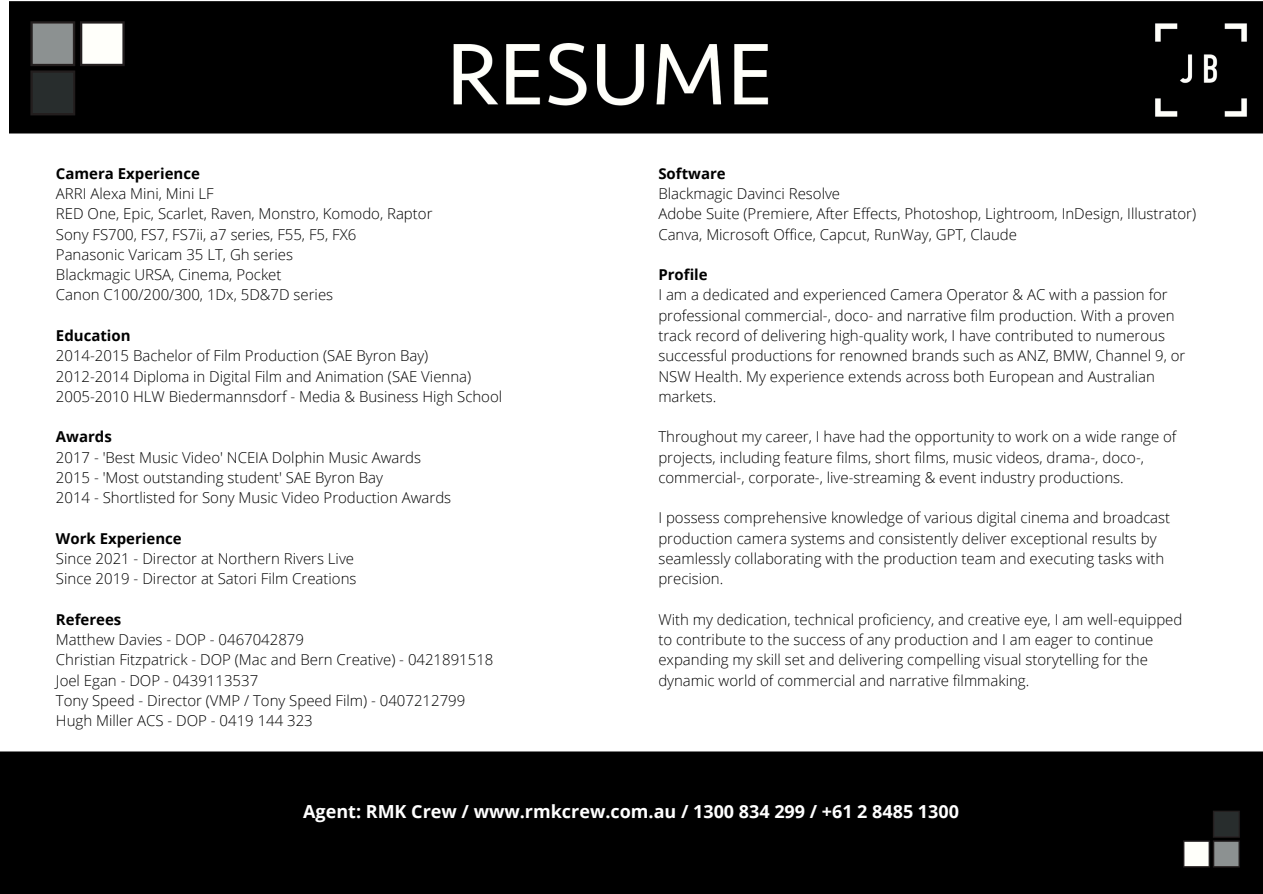
<style>
.page{position:relative;width:1263px;height:894px;background:#fff}
.page>*{position:absolute;margin:0;border:0;box-sizing:border-box;transform-origin:0 0}
.t1{font:700 18px "Open Sans";color:#fff}
.t2{font:300 15px/20.2px "Open Sans";color:#000}
.t3{font:700 15px "Open Sans";color:#000}
</style>
<div class="page">
<img style="left:0;top:751px;width:1263px;height:142px">
<img style="left:10px;top:1px;width:1253px;height:133px">
<div style="left:64px;top:756px;width:1056px;height:132px;background:#000"></div>
<p class="t3" style="left:56px;top:163px;width:145px">Camera Experience</p>
<p class="t2" style="left:56px;top:183px;width:159px">ARRI Alexa Mini, Mini LF</p>
<p class="t2" style="left:56px;top:203px;width:378px">RED One, Epic, Scarlet, Raven, Monstro, Komodo, Raptor</p>
<p class="t2" style="left:56px;top:224px;width:302px">Sony FS700, FS7, FS7ii, a7 series, F55, F5, FX6</p>
<p class="t2" style="left:56px;top:244px;width:239px">Panasonic Varicam 35 LT, Gh series</p>
<p class="t2" style="left:56px;top:264px;width:227px">Blackmagic URSA, Cinema, Pocket</p>
<p class="t2" style="left:56px;top:284px;width:279px">Canon C100/200/300, 1Dx, 5D&amp;7D series</p>
<p class="t3" style="left:56px;top:325px;width:76px">Education</p>
<p class="t2" style="left:56px;top:345px;width:374px">2014-2015 Bachelor of Film Production (SAE Byron Bay)</p>
<p class="t2" style="left:56px;top:365px;width:417px">2012-2014 Diploma in Digital Film and Animation (SAE Vienna)</p>
<p class="t2" style="left:56px;top:386px;width:448px">2005-2010 HLW Biedermannsdorf - Media &amp; Business High School</p>
<p class="t3" style="left:56px;top:426px;width:57px">Awards</p>
<p class="t2" style="left:56px;top:446px;width:367px">2017 - 'Best Music Video' NCEIA Dolphin Music Awards</p>
<p class="t2" style="left:56px;top:467px;width:329px">2015 - 'Most outstanding student' SAE Byron Bay</p>
<p class="t2" style="left:56px;top:487px;width:397px">2014 - Shortlisted for Sony Music Video Production Awards</p>
<p class="t3" style="left:56px;top:527px;width:127px">Work Experience</p>
<p class="t2" style="left:56px;top:548px;width:300px">Since 2021 - Director at Northern Rivers Live</p>
<p class="t2" style="left:56px;top:568px;width:302px">Since 2019 - Director at Satori Film Creations</p>
<p class="t3" style="left:56px;top:608px;width:67px">Referees</p>
<p class="t2" style="left:56px;top:629px;width:250px">Matthew Davies - DOP - 0467042879</p>
<p class="t2" style="left:56px;top:649px;width:439px">Christian Fitzpatrick - DOP (Mac and Bern Creative) - 0421891518</p>
<p class="t2" style="left:56px;top:669px;width:204px">Joel Egan - DOP - 0439113537</p>
<p class="t2" style="left:56px;top:689px;width:411px">Tony Speed - Director (VMP / Tony Speed Film) - 0407212799</p>
<p class="t2" style="left:56px;top:710px;width:258px">Hugh Miller ACS - DOP - 0419 144 323</p>
<p class="t3" style="left:658px;top:163px;width:69px">Software</p>
<p class="t2" style="left:658px;top:183px;width:183px">Blackmagic Davinci Resolve</p>
<p class="t2" style="left:658px;top:203px;width:539px">Adobe Suite (Premiere, After Effects, Photoshop, Lightroom, InDesign, Illustrator)</p>
<p class="t2" style="left:658px;top:224px;width:360px">Canva, Microsoft Office, Capcut, RunWay, GPT, Claude</p>
<p class="t3" style="left:658px;top:264px;width:51px">Profile</p>
<p class="t2" style="left:658px;top:284px;width:528px">I am a dedicated and experienced Camera Operator &amp; AC with a passion for professional commercial-, doco- and narrative film production. With a proven track record of delivering high-quality work, I have contributed to numerous successful productions for renowned brands such as ANZ, BMW, Channel 9, or NSW Health. My experience extends across both European and Australian markets.</p>
<p class="t2" style="left:658px;top:426px;width:520px">Throughout my career, I have had the opportunity to work on a wide range of projects, including feature films, short films, music videos, drama-, doco-, commercial-, corporate-, live-streaming &amp; event industry productions.</p>
<p class="t2" style="left:658px;top:507px;width:513px">I possess comprehensive knowledge of various digital cinema and broadcast production camera systems and consistently deliver exceptional results by seamlessly collaborating with the production team and executing tasks with precision.</p>
<p class="t2" style="left:658px;top:608px;width:525px">With my dedication, technical proficiency, and creative eye, I am well-equipped to contribute to the success of any production and I am eager to continue expanding my skill set and delivering compelling visual storytelling for the dynamic world of commercial and narrative filmmaking.</p>
<h1 class="t1" style="left:303px;top:798px;width:657px">Agent: RMK Crew / www.rmkcrew.com.au / 1300 834 299 / +61 2 8485 1300</h1>
</div>
